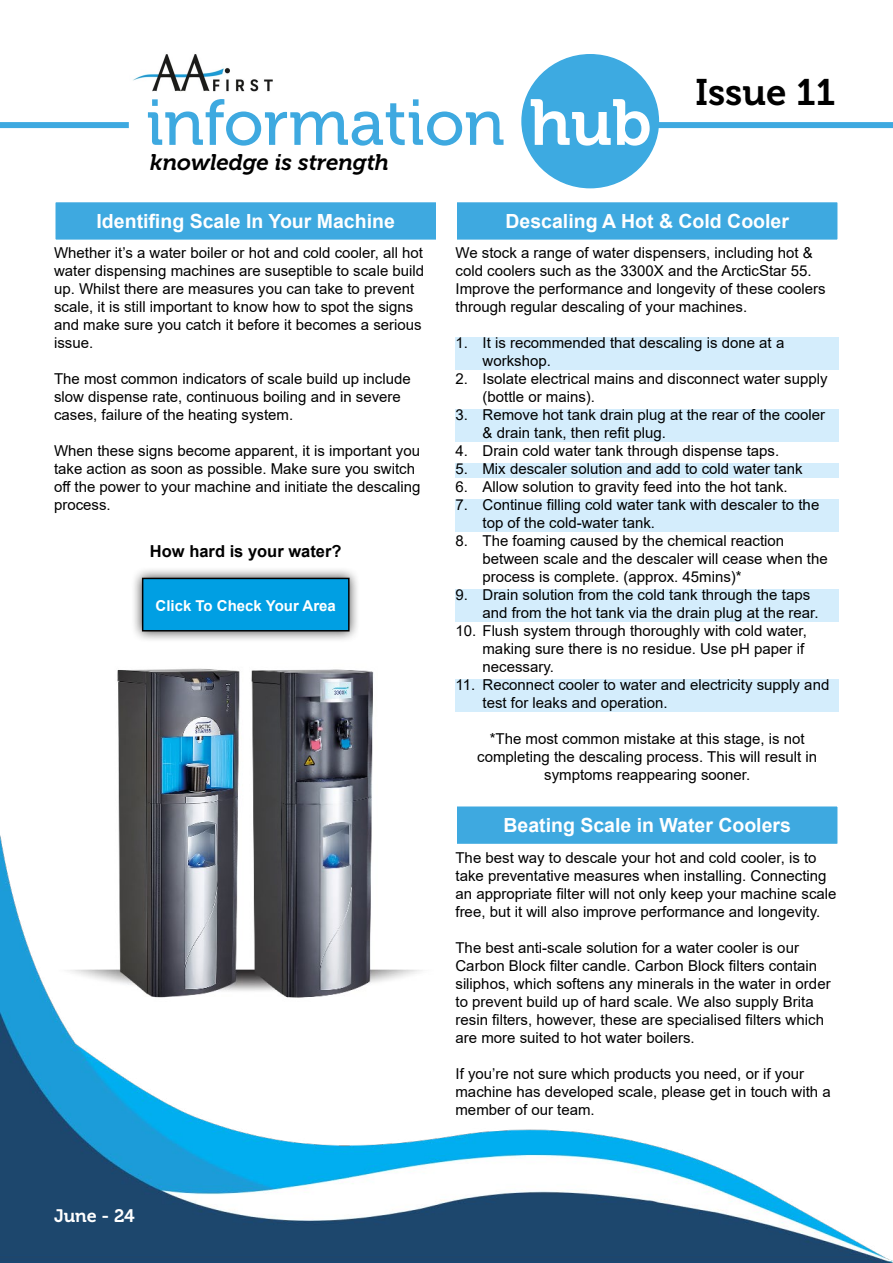
<style>
.page{position:relative;width:893px;height:1263px;background:#fff}
.page>*{position:absolute;margin:0;border:0;box-sizing:border-box;transform-origin:0 0}
.t1{font:64.5px "Museo 500";color:#3ea9e0}
.t2{font:36.75px "Museo 700";color:#000}
.t3{font:italic 22.5px "Museo 700";color:#000}
.t4{font:700 19.5px "Arial";color:#fff}
.t5{font:18px "Museo 700";color:#fff}
.t6{font:700 16.5px "Arial";color:#000}
.t7{font:15px/18px "Arial";color:#000}
.t8{font:700 15px "Arial";color:#fff}
.s1{font-family:"Museo 700";color:#fff}
</style>
<div class="page">
<img style="left:0;top:54px;width:893px;height:1209px">
<div style="left:0;top:122px;width:893px;height:6px;background:#3ea9e0"></div>
<img style="left:129px;top:54px;width:145px;height:43px">
<div style="left:129px;top:113px;width:393px;height:63px;background:#fff"></div>
<div style="left:522px;top:55px;width:136px;height:133px;background:#3daae1;border-radius:50%"></div>
<div style="left:131px;top:567px;width:230px;height:75px;background:#000;opacity:.75"></div>
<svg style="left:141px;top:577px;width:209px;height:55px;background:#0494d2"></svg>
<div style="left:455px;top:337px;width:384px;height:33px;background:#d4edfc"></div>
<div style="left:455px;top:409px;width:384px;height:33px;background:#d4edfc"></div>
<div style="left:455px;top:463px;width:384px;height:15px;background:#d4edfc"></div>
<div style="left:455px;top:499px;width:384px;height:33px;background:#d4edfc"></div>
<div style="left:455px;top:589px;width:384px;height:33px;background:#d4edfc"></div>
<div style="left:455px;top:679px;width:384px;height:33px;background:#d4edfc"></div>
<div style="left:455px;top:201px;width:384px;height:40px;background:#3ea9e0;border:2px solid #fff"></div>
<div style="left:455px;top:805px;width:384px;height:40px;background:#3ea9e0;border:2px solid #fff"></div>
<div style="left:54px;top:201px;width:383px;height:40px;background:#3ea9e0;border:2px solid #fff"></div>
<img style="left:54px;top:663px;width:383px;height:339px">
<h1 class="t1" style="left:146px;top:87px;width:507px">information <span class="s1">hub</span></h1>
<h3 class="t3" style="left:150px;top:149px;width:240px">knowledge is strength</h3>
<h2 class="t2" style="left:695px;top:72px;width:142px">Issue 11</h2>
<h3 class="t4" style="left:97px;top:207px;width:300px">Identifing Scale In Your Machine</h3>
<p class="t7" style="left:54px;top:244px;width:372px">Whether it’s a water boiler or hot and cold cooler, all hot water dispensing machines are suseptible to scale build up. Whilst there are measures you can take to prevent scale, it is still important to know how to spot the signs and make sure you catch it before it becomes a serious issue.</p>
<p class="t7" style="left:54px;top:370px;width:358px">The most common indicators of scale build up include slow dispense rate, continuous boiling and in severe cases, failure of the heating system.</p>
<p class="t7" style="left:54px;top:442px;width:368px">When these signs become apparent, it is important you take action as soon as possible. Make sure you switch off the power to your machine and initiate the descaling process.</p>
<p class="t6" style="left:150px;top:540px;width:193px">How hard is your water?</p>
<p class="t8" style="left:156px;top:595px;width:182px">Click To Check Your Area</p>
<h3 class="t4" style="left:505px;top:207px;width:285px">Descaling A Hot &amp; Cold Cooler</h3>
<p class="t7" style="left:455px;top:244px;width:372px">We stock a range of water dispensers, including hot &amp; cold coolers such as the 3300X and the ArcticStar 55.<br>Improve the performance and longevity of these coolers through regular descaling of your machines.</p>
<p class="t7" style="left:482px;top:334px;width:303px;text-indent:-27px">1. It is recommended that descaling is done at a workshop.</p>
<p class="t7" style="left:482px;top:370px;width:347px;text-indent:-27px">2. Isolate electrical mains and disconnect water supply (bottle or mains).</p>
<p class="t7" style="left:482px;top:406px;width:344px;text-indent:-27px">3. Remove hot tank drain plug at the rear of the cooler &amp; drain tank, then refit plug.</p>
<p class="t7" style="left:455px;top:442px;width:325px">4. Drain cold water tank through dispense taps.</p>
<p class="t7" style="left:455px;top:460px;width:349px">5. Mix descaler solution and add to cold water tank</p>
<p class="t7" style="left:455px;top:478px;width:334px">6. Allow solution to gravity feed into the hot tank.</p>
<p class="t7" style="left:482px;top:496px;width:338px;text-indent:-27px">7. Continue filling cold water tank with descaler to the top of the cold-water tank.</p>
<p class="t7" style="left:482px;top:532px;width:347px;text-indent:-27px">8. The foaming caused by the chemical reaction between scale and the descaler will cease when the process is complete. (approx. 45mins)*</p>
<p class="t7" style="left:482px;top:586px;width:338px;text-indent:-27px">9. Drain solution from the cold tank through the taps and from the hot tank via the drain plug at the rear.</p>
<p class="t7" style="left:482px;top:622px;width:326px;text-indent:-27px">10. Flush system through thoroughly with cold water, making sure there is no residue. Use pH paper if necessary.</p>
<p class="t7" style="left:482px;top:676px;width:348px;text-indent:-27px">11. Reconnect cooler to water and electricity supply and test for leaks and operation.</p>
<p class="t7" style="left:477px;top:730px;width:341px;text-align:center">*The most common mistake at this stage, is not completing the descaling process. This will result in symptoms reappearing sooner.</p>
<h3 class="t4" style="left:503px;top:812px;width:289px">Beating Scale in Water Coolers</h3>
<p class="t7" style="left:455px;top:848px;width:382px">The best way to descale your hot and cold cooler, is to take preventative measures when installing. Connecting an appropriate filter will not only keep your machine scale free, but it will also improve performance and longevity.</p>
<p class="t7" style="left:455px;top:938px;width:377px">The best anti-scale solution for a water cooler is our Carbon Block filter candle. Carbon Block filters contain siliphos, which softens any minerals in the water in order to prevent build up of hard scale. We also supply Brita resin filters, however, these are specialised filters which are more suited to hot water boilers.</p>
<p class="t7" style="left:455px;top:1064px;width:377px">If you’re not sure which products you need, or if your machine has developed scale, please get in touch with a member of our team.</p>
<p class="t5" style="left:54px;top:1206px;width:82px">June - 24</p>
</div>
